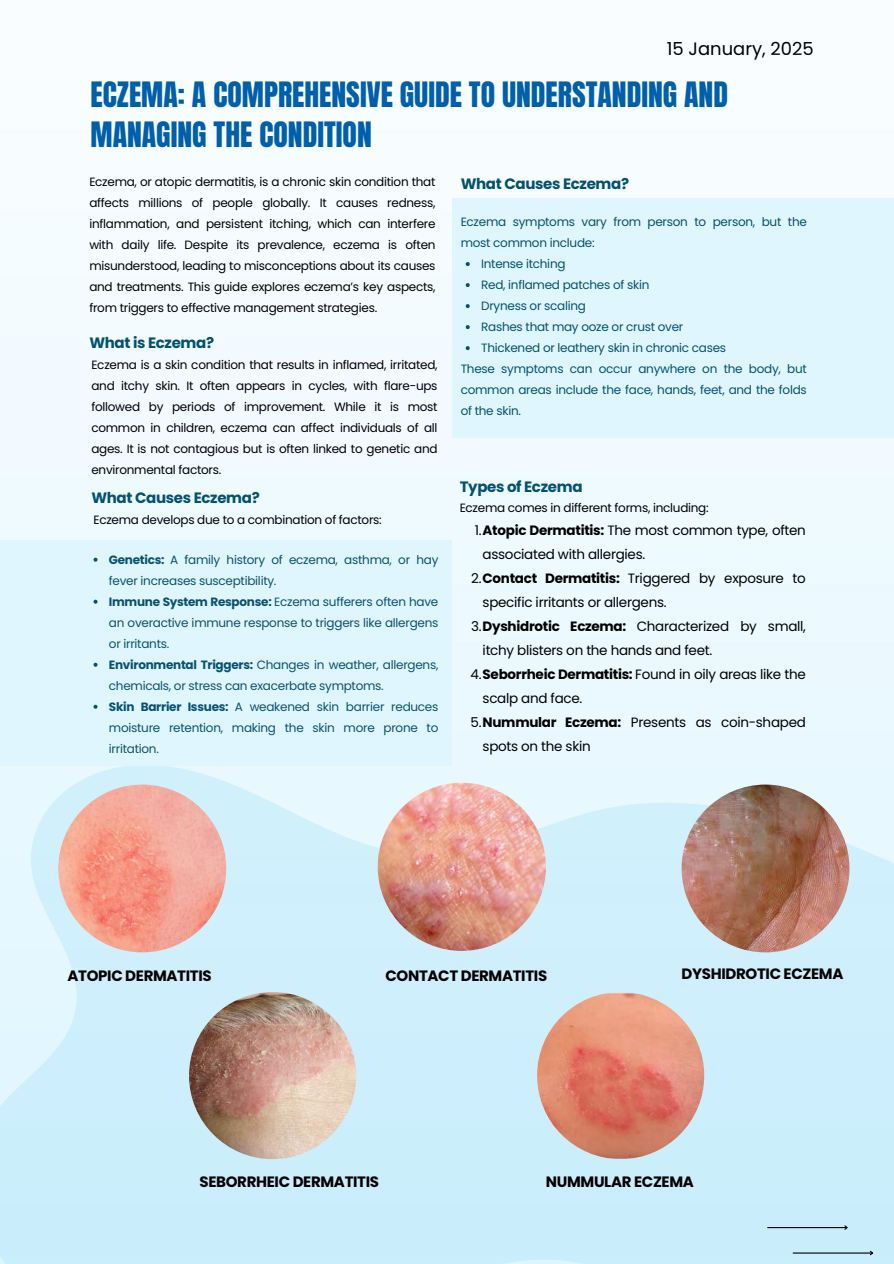
<style>
.page{position:relative;width:894px;height:1264px;background:#fff}
.page>*{position:absolute;margin:0;border:0;box-sizing:border-box;transform-origin:0 0}
.t1{font:29.7px/39.8px "Anton";color:#005fab}
.t2{font:18px "Poppins";color:#000}
.t3{font:700 15px "Poppins";letter-spacing:-.02em;color:#000}
.t4{font:700 15px "Poppins";letter-spacing:-.02em;color:#025270}
.t5{font:13.5px "Poppins";letter-spacing:-.02em;color:#000}
.t6{font:12px/21px "Poppins";letter-spacing:-.02em;color:#000;text-align:justify}
.t7{font:12px/21px "Poppins";letter-spacing:-.02em;color:#09526f}
.t8{font:12px "Poppins";letter-spacing:-.02em;color:#025270}
.s1{font-weight:700}
</style>
<div class="page">
<svg style="left:0;top:764px;width:893px;height:499px;fill:#cdeefc"></svg>
<hr style="left:767px;top:1226px;width:79px;height:2px;background:#000">
<svg style="left:843px;top:1224px;width:5px;height:6px"></svg>
<hr style="left:792px;top:1252px;width:80px;height:1px;background:#000">
<svg style="left:868px;top:1249px;width:6px;height:7px"></svg>
<div style="left:0;top:540px;width:452px;height:225px;background:#e0f6ff"></div>
<div style="left:452px;top:198px;width:441px;height:239px;background:#e0f6ff"></div>
<img style="left:58px;top:784px;width:168px;height:168px;border-radius:50%">
<img style="left:377px;top:782px;width:168px;height:168px;border-radius:50%">
<img style="left:681px;top:784px;width:168px;height:168px;border-radius:50%">
<img style="left:189px;top:992px;width:167px;height:167px;border-radius:50%">
<img style="left:537px;top:992px;width:167px;height:167px;border-radius:50%">
<svg style="left:93px;top:557px;width:4px;height:4px"></svg>
<svg style="left:93px;top:599px;width:4px;height:4px"></svg>
<svg style="left:93px;top:662px;width:4px;height:4px"></svg>
<svg style="left:93px;top:704px;width:4px;height:4px"></svg>
<svg style="left:465px;top:262px;width:4px;height:4px"></svg>
<svg style="left:465px;top:283px;width:4px;height:4px"></svg>
<svg style="left:465px;top:304px;width:4px;height:4px"></svg>
<svg style="left:465px;top:325px;width:4px;height:4px"></svg>
<svg style="left:465px;top:346px;width:4px;height:4px"></svg>
<h2 class="t2" style="left:666px;top:36px;width:148px">15 January, 2025</h2>
<h1 class="t1" style="left:90px;top:75px;width:639px">ECZEMA: A COMPREHENSIVE GUIDE TO UNDERSTANDING AND<br>MANAGING THE CONDITION</h1>
<p class="t6" style="left:89px;top:171px;width:347px">Eczema, or atopic dermatitis, is a chronic skin condition that affects millions of people globally. It causes redness, inflammation, and persistent itching, which can interfere with daily life. Despite its prevalence, eczema is often misunderstood, leading to misconceptions about its causes and treatments. This guide explores eczema’s key aspects, from triggers to effective management strategies.</p>
<p class="t4" style="left:89px;top:332px;width:126px">What is Eczema?</p>
<p class="t6" style="left:91px;top:354px;width:347px">Eczema is a skin condition that results in inflamed, irritated, and itchy skin. It often appears in cycles, with flare-ups followed by periods of improvement. While it is most common in children, eczema can affect individuals of all ages. It is not contagious but is often linked to genetic and environmental factors.</p>
<p class="t4" style="left:91px;top:487px;width:170px">What Causes Eczema?</p>
<p class="t6" style="left:93px;top:510px;width:290px">Eczema develops due to a combination of factors:</p>
<p class="t7" style="left:109px;top:549px;width:331px"><span class="s1">Genetics:</span> A family history of eczema, asthma, or hay fever increases susceptibility.<br><span class="s1">Immune System Response:</span> Eczema sufferers often have an overactive immune response to triggers like allergens or irritants.<br><span class="s1">Environmental Triggers:</span> Changes in weather, allergens, chemicals, or stress can exacerbate symptoms.<br><span class="s1">Skin Barrier Issues:</span> A weakened skin barrier reduces moisture retention, making the skin more prone to irritation.</p>
<p class="t4" style="left:460px;top:173px;width:170px">What Causes Eczema?</p>
<p class="t8" style="left:460px;top:213px;width:347px">Eczema symptoms vary from person to person, but the</p>
<p class="t8" style="left:460px;top:234px;width:135px">most common include:</p>
<p class="t8" style="left:481px;top:255px;width:86px">Intense itching</p>
<p class="t8" style="left:481px;top:276px;width:170px">Red, inflamed patches of skin</p>
<p class="t8" style="left:481px;top:297px;width:106px">Dryness or scaling</p>
<p class="t8" style="left:481px;top:318px;width:204px">Rashes that may ooze or crust over</p>
<p class="t8" style="left:481px;top:339px;width:246px">Thickened or leathery skin in chronic cases</p>
<p class="t8" style="left:460px;top:360px;width:347px">These symptoms can occur anywhere on the body, but</p>
<p class="t8" style="left:460px;top:381px;width:347px">common areas include the face, hands, feet, and the folds</p>
<p class="t8" style="left:460px;top:402px;width:62px">of the skin.</p>
<p class="t4" style="left:459px;top:476px;width:124px">Types of Eczema</p>
<p class="t6" style="left:459px;top:497px;width:250px">Eczema comes in different forms, including:</p>
<p class="t5" style="left:474px;top:520px;width:332px">1.<span class="s1">Atopic Dermatitis:</span> The most common type, often</p>
<p class="t5" style="left:482px;top:544px;width:164px">associated with allergies.</p>
<p class="t5" style="left:471px;top:568px;width:336px">2.<span class="s1">Contact Dermatitis:</span> Triggered by exposure to</p>
<p class="t5" style="left:482px;top:592px;width:185px">specific irritants or allergens.</p>
<p class="t5" style="left:471px;top:616px;width:336px">3.<span class="s1">Dyshidrotic Eczema:</span> Characterized by small,</p>
<p class="t5" style="left:482px;top:640px;width:231px">itchy blisters on the hands and feet.</p>
<p class="t5" style="left:470px;top:664px;width:337px">4.<span class="s1">Seborrheic Dermatitis:</span> Found in oily areas like the</p>
<p class="t5" style="left:482px;top:688px;width:101px">scalp and face.</p>
<p class="t5" style="left:470px;top:712px;width:337px">5.<span class="s1">Nummular Eczema:</span> Presents as coin-shaped</p>
<p class="t5" style="left:482px;top:736px;width:109px">spots on the skin</p>
<p class="t3" style="left:67px;top:965px;width:146px">ATOPIC DERMATITIS</p>
<p class="t3" style="left:385px;top:965px;width:163px">CONTACT DERMATITIS</p>
<p class="t3" style="left:681px;top:962px;width:163px">DYSHIDROTIC ECZEMA</p>
<p class="t3" style="left:199px;top:1171px;width:181px">SEBORRHEIC DERMATITIS</p>
<p class="t3" style="left:545px;top:1171px;width:149px">NUMMULAR ECZEMA</p>
</div>
